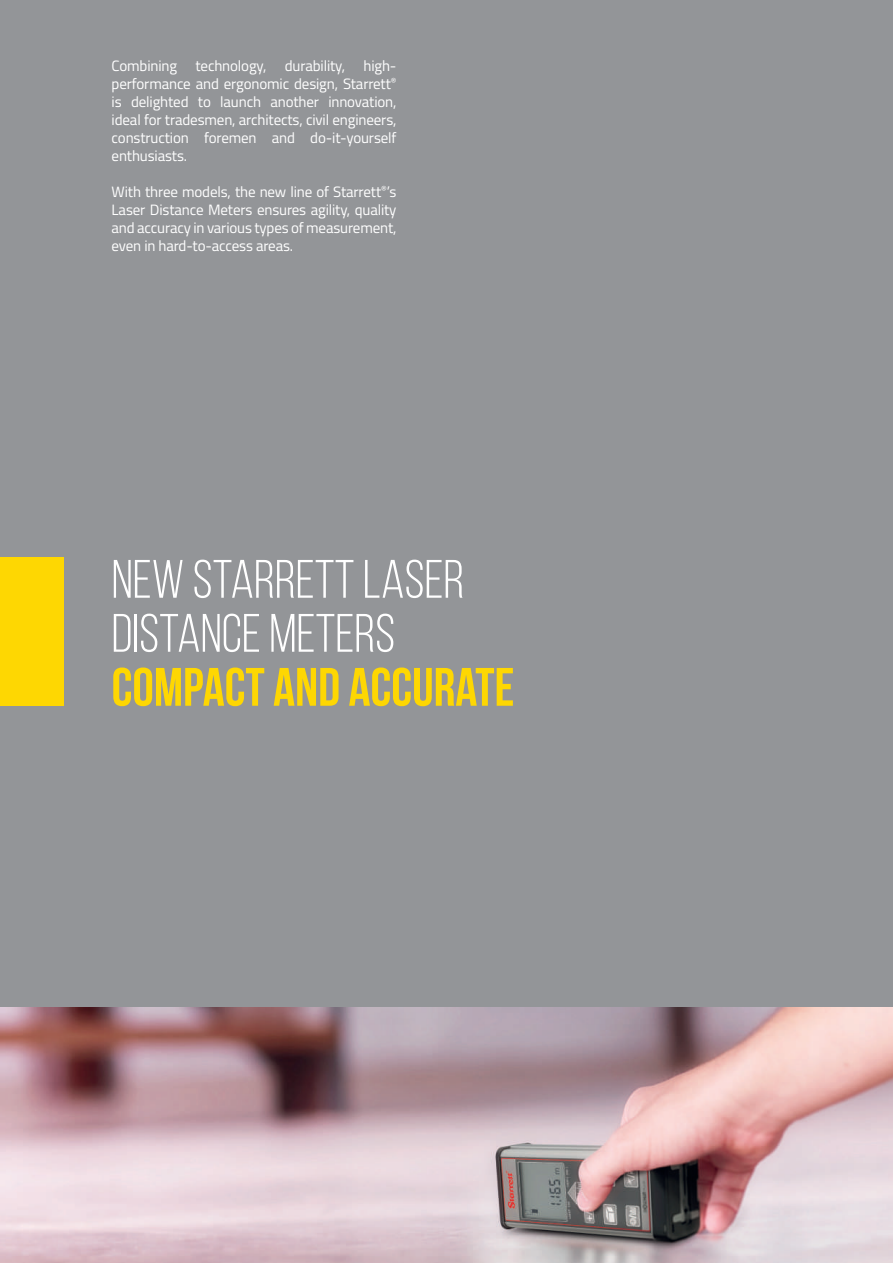
<style>
.page{position:relative;width:893px;height:1263px;background:#939598}
.page>*{position:absolute;margin:0;border:0;box-sizing:border-box;transform-origin:0 0}
.t1{font:54px/54px "Bebas Neue";color:#fff}
.t2{font:700 54px "Bebas Neue";color:#fed702}
.t3{font:15px/18px "Titillium";letter-spacing:-.01em;color:#fff;text-align:justify}
</style>
<div class="page">
<div style="left:0;top:557px;width:64px;height:149px;background:#fed702"></div>
<img style="left:0;top:1008px;width:893px;height:255px">
<p class="t3" style="left:112px;top:56px;width:286px">Combining technology, durability, high&shy;performance and ergonomic design, Starrett<sup>® </sup>is delighted to launch another innovation, ideal for tradesmen, architects, civil engineers, construction foremen and do-it-yourself enthusiasts.</p>
<p class="t3" style="left:112px;top:182px;width:286px">With three models, the new line of Starrett<sup>®</sup>’s Laser Distance Meters ensures agility, quality and accuracy in various types of measurement, even in hard-to-access areas.</p>
<h1 class="t1" style="left:112px;top:552px;width:354px">NEW STARRETT LASER<br>DISTANCE METERS</h1>
<h1 class="t2" style="left:112px;top:657px;width:404px">COMPACT AND ACCURATE</h1>
</div>
